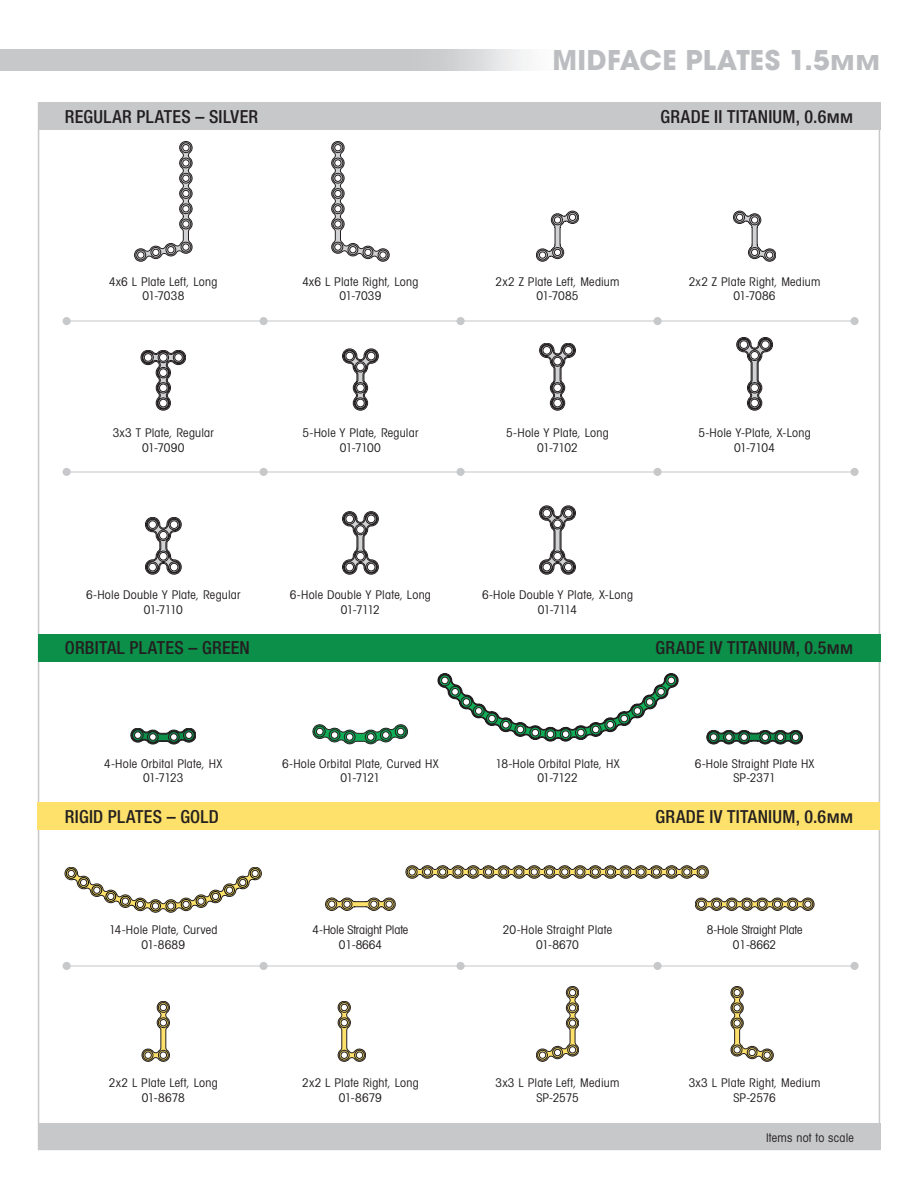
<style>
.page{position:relative;width:918px;height:1188px;background:#fff}
.page>*{position:absolute;margin:0;border:0;box-sizing:border-box;transform-origin:0 0}
.t1{font:700 27px "Avant Garde";letter-spacing:.01em;color:#bcbdc0}
.t2{font:500 condensed 18px "Helvetica Neue";letter-spacing:.02em;color:#231f20}
.t3{font:condensed 12px/14.4px "Avant Garde";letter-spacing:.015em;color:#231f20;text-align:center}
.t4{font:condensed 12px/14.4px "Avant Garde";letter-spacing:-.01em;color:#231f20;text-align:center}
.s1{font-size:20.25px}
.s2{font-size:13.5px}
</style>
<div class="page">
<div style="left:38px;top:634px;width:842px;height:27px;background:#0b8f49"></div>
<div style="left:38px;top:802px;width:842px;height:28px;background:#fde16a"></div>
<svg style="left:342px;top:511px;width:37px;height:63px"></svg>
<svg style="left:539px;top:506px;width:37px;height:68px"></svg>
<svg style="left:134px;top:141px;width:58px;height:120px"></svg>
<svg style="left:332px;top:141px;width:57px;height:120px"></svg>
<svg style="left:536px;top:211px;width:43px;height:50px"></svg>
<svg style="left:733px;top:211px;width:43px;height:50px"></svg>
<svg style="left:141px;top:350px;width:45px;height:60px"></svg>
<svg style="left:342px;top:349px;width:37px;height:61px"></svg>
<svg style="left:539px;top:343px;width:37px;height:67px"></svg>
<svg style="left:737px;top:337px;width:36px;height:73px"></svg>
<svg style="left:145px;top:517px;width:36px;height:57px"></svg>
<svg style="left:131px;top:728px;width:65px;height:16px"></svg>
<div style="left:38px;top:1123px;width:842px;height:27px;background:#c7c8ca"></div>
<hr style="left:67px;top:320px;width:788px;height:2px;background:#e1e2e3">
<div style="left:654px;top:317px;width:8px;height:8px;background:#c7c8ca;border-radius:50%"></div>
<div style="left:457px;top:317px;width:8px;height:8px;background:#c7c8ca;border-radius:50%"></div>
<div style="left:851px;top:317px;width:8px;height:8px;background:#c7c8ca;border-radius:50%"></div>
<div style="left:260px;top:317px;width:8px;height:8px;background:#c7c8ca;border-radius:50%"></div>
<div style="left:63px;top:317px;width:8px;height:8px;background:#c7c8ca;border-radius:50%"></div>
<hr style="left:67px;top:471px;width:788px;height:2px;background:#e1e2e3">
<div style="left:654px;top:468px;width:8px;height:8px;background:#c7c8ca;border-radius:50%"></div>
<div style="left:457px;top:468px;width:8px;height:8px;background:#c7c8ca;border-radius:50%"></div>
<div style="left:851px;top:468px;width:8px;height:8px;background:#c7c8ca;border-radius:50%"></div>
<div style="left:260px;top:468px;width:8px;height:8px;background:#c7c8ca;border-radius:50%"></div>
<div style="left:63px;top:468px;width:8px;height:8px;background:#c7c8ca;border-radius:50%"></div>
<hr style="left:67px;top:965px;width:788px;height:2px;background:#e1e2e3">
<div style="left:654px;top:962px;width:8px;height:8px;background:#c7c8ca;border-radius:50%"></div>
<div style="left:457px;top:962px;width:8px;height:8px;background:#c7c8ca;border-radius:50%"></div>
<div style="left:851px;top:962px;width:8px;height:8px;background:#c7c8ca;border-radius:50%"></div>
<div style="left:260px;top:962px;width:8px;height:8px;background:#c7c8ca;border-radius:50%"></div>
<div style="left:63px;top:962px;width:8px;height:8px;background:#c7c8ca;border-radius:50%"></div>
<svg style="left:325px;top:898px;width:71px;height:13px"></svg>
<svg style="left:695px;top:898px;width:119px;height:13px"></svg>
<svg style="left:406px;top:866px;width:303px;height:12px"></svg>
<svg style="left:65px;top:867px;width:197px;height:45px"></svg>
<svg style="left:731px;top:986px;width:43px;height:76px"></svg>
<svg style="left:536px;top:986px;width:43px;height:76px"></svg>
<svg style="left:142px;top:1001px;width:28px;height:61px"></svg>
<svg style="left:338px;top:1001px;width:28px;height:61px"></svg>
<svg style="left:707px;top:730px;width:96px;height:14px"></svg>
<svg style="left:438px;top:673px;width:240px;height:68px"></svg>
<svg style="left:313px;top:724px;width:95px;height:20px"></svg>
<div style="left:38px;top:103px;width:842px;height:27px;background:#c7c8ca"></div>
<h1 class="t1" style="left:552px;top:43px;width:329px">MIDFACE PLATES 1.5<span class="s1">MM</span></h1>
<h2 class="t2" style="left:65px;top:106px;width:195px">REGULAR PLATES – SILVER</h2>
<h2 class="t2" style="left:660px;top:106px;width:194px">GRADE II TITANIUM, 0.6<span class="s2">MM</span></h2>
<p class="t3" style="left:109px;top:274px;width:110px">4x6 L Plate Left, Long<br>01-7038</p>
<p class="t3" style="left:302px;top:274px;width:118px">4x6 L Plate Right, Long<br>01-7039</p>
<p class="t3" style="left:496px;top:274px;width:126px">2x2 Z Plate Left, Medium<br>01-7085</p>
<p class="t3" style="left:689px;top:274px;width:133px">2x2 Z Plate Right, Medium<br>01-7086</p>
<p class="t3" style="left:113px;top:426px;width:102px">3x3 T Plate, Regular<br>01-7090</p>
<p class="t3" style="left:303px;top:426px;width:117px">5-Hole Y Plate, Regular<br>01-7100</p>
<p class="t3" style="left:506px;top:426px;width:104px">5-Hole Y Plate, Long<br>01-7102</p>
<p class="t3" style="left:699px;top:426px;width:114px">5-Hole Y-Plate, X-Long<br>01-7104</p>
<p class="t3" style="left:86px;top:588px;width:156px">6-Hole Double Y Plate, Regular<br>01-7110</p>
<h2 class="t2" style="left:65px;top:637px;width:187px">ORBITAL PLATES – GREEN</h2>
<p class="t3" style="left:290px;top:588px;width:143px">6-Hole Double Y Plate, Long<br>01-7112</p>
<p class="t3" style="left:482px;top:588px;width:153px">6-Hole Double Y Plate, X-Long<br>01-7114</p>
<h2 class="t2" style="left:656px;top:637px;width:199px">GRADE IV TITANIUM, 0.5<span class="s2">MM</span></h2>
<p class="t3" style="left:104px;top:756px;width:120px">4-Hole Orbital Plate, HX<br>01-7123</p>
<p class="t3" style="left:282px;top:756px;width:158px">6-Hole Orbital Plate, Curved HX<br>01-7121</p>
<p class="t3" style="left:495px;top:756px;width:126px">18-Hole Orbital Plate, HX<br>01-7122</p>
<p class="t3" style="left:695px;top:756px;width:121px">6-Hole Straight Plate HX<br>SP-2371</p>
<h2 class="t2" style="left:65px;top:806px;width:156px">RIGID PLATES – GOLD</h2>
<h2 class="t2" style="left:656px;top:806px;width:199px">GRADE IV TITANIUM, 0.6<span class="s2">MM</span></h2>
<p class="t3" style="left:109px;top:922px;width:110px">14-Hole Plate, Curved<br>01-8689</p>
<p class="t4" style="left:313px;top:922px;width:97px">4-Hole Straight Plate<br>01-8664</p>
<p class="t4" style="left:707px;top:922px;width:97px">8-Hole Straight Plate<br>01-8662</p>
<p class="t3" style="left:503px;top:922px;width:111px">20-Hole Straight Plate<br>01-8670</p>
<p class="t3" style="left:109px;top:1075px;width:110px">2x2 L Plate Left, Long<br>01-8678</p>
<p class="t3" style="left:302px;top:1075px;width:118px">2x2 L Plate Right, Long<br>01-8679</p>
<p class="t3" style="left:496px;top:1075px;width:125px">3x3 L Plate Left, Medium<br>SP-2575</p>
<p class="t3" style="left:689px;top:1075px;width:133px">3x3 L Plate Right, Medium<br>SP-2576</p>
<p class="t3" style="left:766px;top:1130px;width:89px">Items not to scale</p>
</div>
